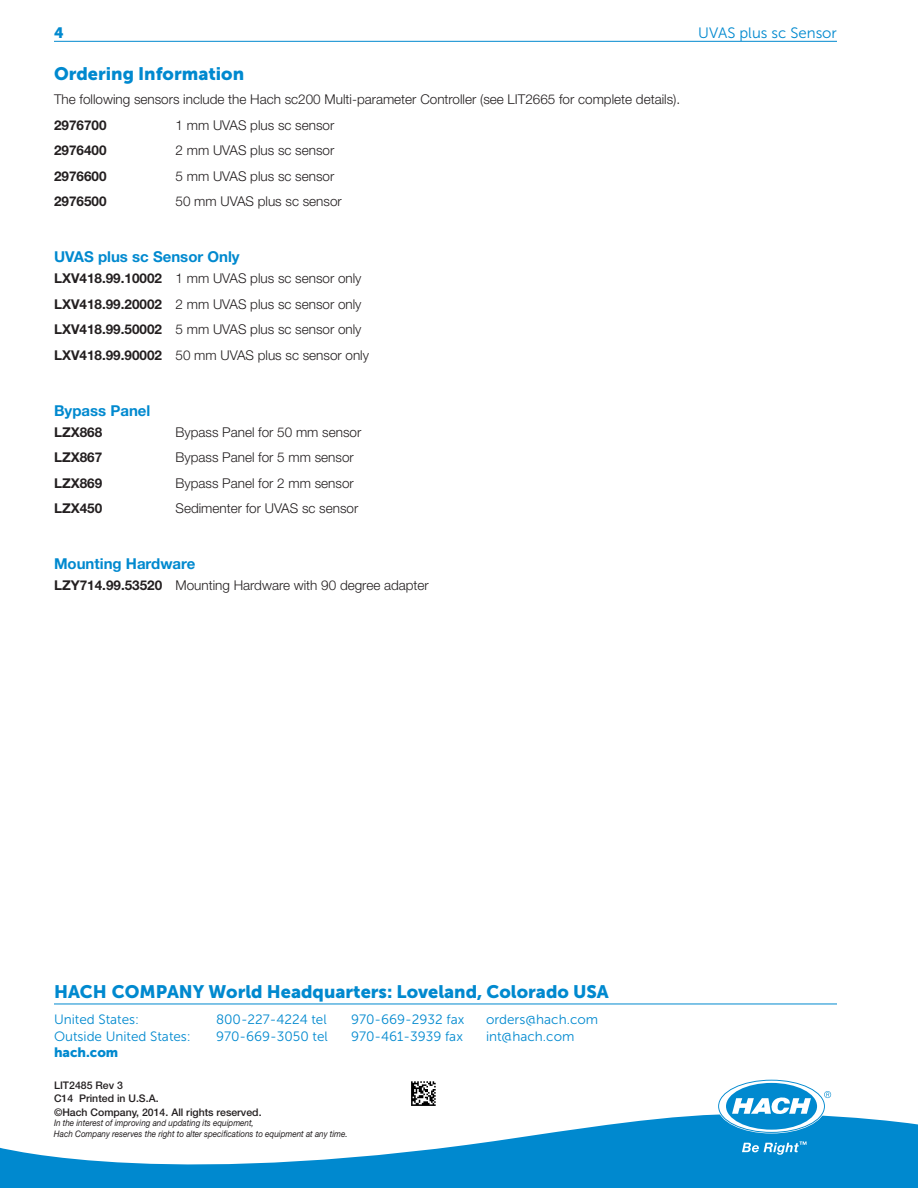
<style>
.page{position:relative;width:918px;height:1188px;background:#fff}
.page>*{position:absolute;margin:0;border:0;box-sizing:border-box;transform-origin:0 0}
.t1{font:18px "Museo Sans 900";color:#0089cf}
.t2{font:700 15px "Helvetica Neue LT Std";color:#0089cf}
.t3{font:15px "Museo Sans 300";color:#0089cf}
.t4{font:15px "Museo Sans 900";color:#0089cf}
.t5{font:300 13.5px/25.5px "Helvetica Neue LT Std";color:#231f20}
.t6{font:13.5px "Museo Sans 300";color:#0089cf}
.t7{font:700 13.5px "Helvetica Neue LT Std";color:#231f20}
.t8{font:13.5px "Museo Sans 900";color:#0089cf}
.t9{font:500 10.5px/13.5px "Helvetica Neue LT Std";color:#231f20}
.t10{font:italic 9px/10.5px "Helvetica Neue LT Std";color:#231f20;scale:.9 1}
.s1{font-weight:700}
</style>
<div class="page">
<hr style="left:54px;top:41px;width:783px;height:1px;background:#0089cf">
<hr style="left:54px;top:1004px;width:783px;height:1px;background:#0089cf">
<svg style="left:0;top:1114px;width:918px;height:74px;fill:#0089cf"></svg>
<svg style="left:719px;top:1081px;width:112px;height:51px"></svg>
<svg style="left:742px;top:1141px;width:65px;height:14px"></svg>
<img style="left:411px;top:1081px;width:25px;height:25px">
<p class="t4" style="left:54px;top:24px;width:11px">4</p>
<p class="t3" style="left:698px;top:24px;width:140px">UVAS plus sc Sensor</p>
<h1 class="t1" style="left:54px;top:64px;width:192px">Ordering Information</h1>
<p class="t5" style="left:54px;top:88px;width:628px">The following sensors include the Hach sc200 Multi-parameter Controller (see LIT2665 for complete details).</p>
<p class="t7" style="left:54px;top:120px;width:54px">2976700</p>
<p class="t5" style="left:176px;top:113px;width:160px">1 mm UVAS plus sc sensor</p>
<p class="t7" style="left:54px;top:146px;width:54px">2976400</p>
<p class="t5" style="left:176px;top:139px;width:160px">2 mm UVAS plus sc sensor</p>
<p class="t7" style="left:54px;top:171px;width:54px">2976600</p>
<p class="t5" style="left:176px;top:165px;width:160px">5 mm UVAS plus sc sensor</p>
<p class="t7" style="left:54px;top:197px;width:54px">2976500</p>
<p class="t5" style="left:176px;top:190px;width:168px">50 mm UVAS plus sc sensor</p>
<p class="t2" style="left:54px;top:251px;width:187px">UVAS plus sc Sensor Only</p>
<p class="t5" style="left:54px;top:267px;width:317px"><span class="s1">LXV418.99.10002</span> 1 mm UVAS plus sc sensor only <span class="s1">LXV418.99.20002</span> 2 mm UVAS plus sc sensor only <span class="s1">LXV418.99.50002</span> 5 mm UVAS plus sc sensor only <span class="s1">LXV418.99.90002</span> 50 mm UVAS plus sc sensor only</p>
<p class="t2" style="left:54px;top:405px;width:98px">Bypass Panel</p>
<p class="t7" style="left:54px;top:427px;width:50px">LZX868</p>
<p class="t5" style="left:176px;top:420px;width:187px">Bypass Panel for 50 mm sensor</p>
<p class="t7" style="left:54px;top:453px;width:50px">LZX867</p>
<p class="t5" style="left:176px;top:446px;width:180px">Bypass Panel for 5 mm sensor</p>
<p class="t7" style="left:54px;top:478px;width:50px">LZX869</p>
<p class="t5" style="left:176px;top:471px;width:180px">Bypass Panel for 2 mm sensor</p>
<p class="t7" style="left:54px;top:504px;width:50px">LZX450</p>
<p class="t5" style="left:176px;top:497px;width:184px">Sedimenter for UVAS sc sensor</p>
<p class="t2" style="left:54px;top:558px;width:143px">Mounting Hardware</p>
<p class="t5" style="left:54px;top:574px;width:376px"><span class="s1">LZY714.99.53520</span> Mounting Hardware with 90 degree adapter</p>
<h1 class="t1" style="left:54px;top:982px;width:556px">HACH COMPANY World Headquarters: Loveland, Colorado USA</h1>
<p class="t6" style="left:54px;top:1011px;width:87px">United States:</p>
<p class="t6" style="left:216px;top:1011px;width:112px">800-227-4224 tel</p>
<p class="t6" style="left:351px;top:1011px;width:115px">970-669-2932 fax</p>
<p class="t6" style="left:486px;top:1011px;width:114px">orders@hach.com</p>
<p class="t6" style="left:54px;top:1028px;width:138px">Outside United States:</p>
<p class="t6" style="left:216px;top:1028px;width:113px">970-669-3050 tel</p>
<p class="t6" style="left:351px;top:1028px;width:113px">970-461-3939 fax</p>
<p class="t6" style="left:486px;top:1028px;width:90px">int@hach.com</p>
<p class="t8" style="left:54px;top:1044px;width:66px">hach.com</p>
<p class="t9" style="left:54px;top:1080px;width:209px">LIT2485 Rev 3<br>C14 Printed in U.S.A.<br>©Hach Company, 2014. All rights reserved.</p>
<p class="t10" style="left:54px;top:1119px;width:328px">In the interest of improving and updating its equipment,<br>Hach Company reserves the right to alter specifications to equipment at any time.</p>
</div>
